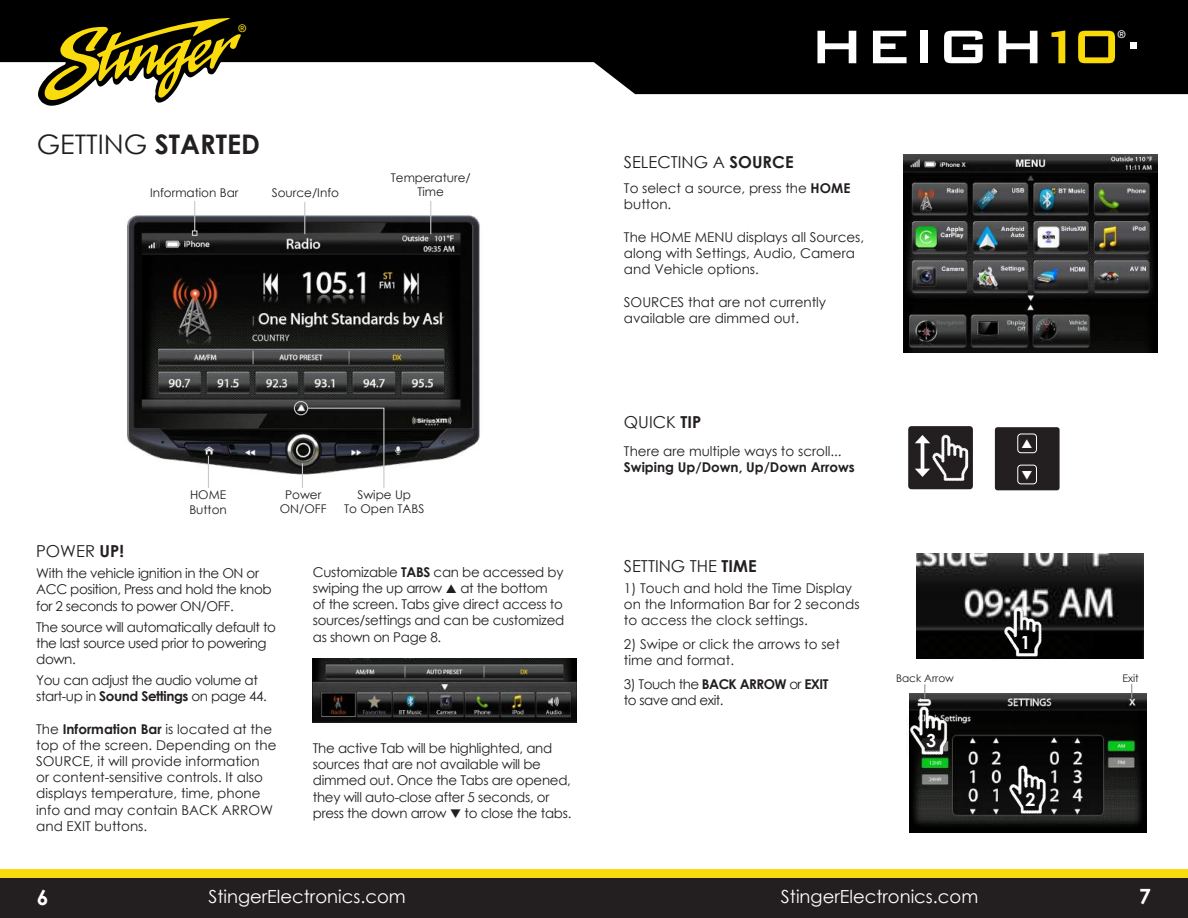
<style>
.page{position:relative;width:1188px;height:918px;background:#fff}
.page>*{position:absolute;margin:0;border:0;box-sizing:border-box;transform-origin:0 0}
.t1{font:27px "Century Gothic";color:#231f20}
.t2{font:700 21px "Century Gothic";color:#fff}
.t3{font:18px "Century Gothic";color:#fff}
.t4{font:700 18px "Century Gothic";color:#fff}
.t5{font:16.5px "Century Gothic";color:#231f20}
.t6{font:13.5px/16.2px "Century Gothic";letter-spacing:-.02em;color:#231f20}
.t7{font:13.5px/16.2px "Century Gothic";color:#231f20}
.t8{font:13.5px/16.2px "Century Gothic";letter-spacing:-.04em;color:#231f20}
.t9{font:700 13.5px "Century Gothic";color:#231f20}
.t10{font:12px/14.4px "Century Gothic";color:#231f20;text-align:center}
.t11{font:10.5px "Century Gothic";color:#231f20}
.t12{font:500 10.5px "Helvetica Neue";color:#fadb0b}
.t13{font:500 10.5px "Helvetica Neue";color:#fff}
.s1{font-weight:700}
</style>
<div class="page">
<svg style="left:0;top:0;width:1188px;height:94px;background:#252526"></svg>
<svg style="left:38px;top:14px;width:208px;height:92px"></svg>
<svg style="left:817px;top:31px;width:39px;height:32px"></svg>
<svg style="left:873px;top:31px;width:34px;height:32px"></svg>
<div style="left:921px;top:31px;width:7px;height:32px;background:#fff"></div>
<svg style="left:944px;top:31px;width:39px;height:32px"></svg>
<svg style="left:999px;top:31px;width:38px;height:32px"></svg>
<svg style="left:1051px;top:30px;width:14px;height:33px"></svg>
<svg style="left:1078px;top:31px;width:37px;height:32px"></svg>
<div style="left:1130px;top:42px;width:6px;height:7px;background:#fff"></div>
<div style="left:0;top:875px;width:1188px;height:43px;background:#231f20"></div>
<div style="left:0;top:870px;width:1188px;height:8px;background:#fadb0b"></div>
<img style="left:910px;top:694px;width:237px;height:139px">
<div style="left:995px;top:427px;width:65px;height:63px;background:#231f20;border-radius:3px"></div>
<div style="left:1017px;top:434px;width:20px;height:19px;border:1px solid #fff;border-radius:3px"></div>
<div style="left:1017px;top:465px;width:20px;height:19px;border:1px solid #fff;border-radius:3px"></div>
<img style="left:312px;top:658px;width:264px;height:64px">
<img style="left:917px;top:554px;width:227px;height:105px">
<svg style="left:924px;top:684px;width:1px;height:15px"></svg>
<svg style="left:1131px;top:684px;width:1px;height:14px"></svg>
<img style="left:992px;top:750px;width:67px;height:67px">
<img style="left:987px;top:593px;width:69px;height:66px">
<img style="left:903px;top:155px;width:255px;height:198px">
<div style="left:908px;top:426px;width:65px;height:63px;background:#231f20;border-radius:3px"></div>
<img style="left:927px;top:434px;width:42px;height:47px">
<hr style="left:921px;top:441px;width:3px;height:30px;background:#fff">
<svg style="left:915px;top:435px;width:15px;height:8px"></svg>
<svg style="left:915px;top:469px;width:15px;height:8px"></svg>
<img style="left:127px;top:210px;width:353px;height:265px">
<hr style="left:194px;top:201px;width:1px;height:30px;background:#c7c8ca">
<svg style="left:192px;top:230px;width:6px;height:6px"></svg>
<hr style="left:304px;top:202px;width:1px;height:32px;background:#c7c8ca">
<hr style="left:208px;top:456px;width:1px;height:32px;background:#c7c8ca">
<hr style="left:430px;top:201px;width:1px;height:33px;background:#c7c8ca">
<div style="left:294px;top:401px;width:14px;height:14px;border:1px solid #c7c8ca;border-radius:50%"></div>
<svg style="left:302px;top:407px;width:83px;height:81px"></svg>
<img style="left:907px;top:706px;width:43px;height:52px">
<p class="t12" style="left:238px;top:20px;width:10px">®</p>
<h1 class="t1" style="left:37px;top:125px;width:225px">GETTING <span class="s1">STARTED</span></h1>
<p class="t10" style="left:150px;top:185px;width:90px">Information Bar</p>
<p class="t10" style="left:272px;top:186px;width:69px">Source/Info</p>
<p class="t10" style="left:391px;top:170px;width:81px">Temperature/<br>Time</p>
<p class="t10" style="left:189px;top:488px;width:39px;text-align:left">HOME<br>Button</p>
<p class="t10" style="left:280px;top:487px;width:48px">Power<br>ON/OFF</p>
<p class="t10" style="left:344px;top:487px;width:82px">Swipe Up<br>To Open TABS</p>
<p class="t5" style="left:36px;top:540px;width:89px">POWER <span class="s1">UP!</span></p>
<p class="t6" style="left:36px;top:565px;width:237px">With the vehicle ignition in the ON or<br>ACC position, Press and hold the knob for 2 seconds to power ON/OFF.</p>
<p class="t6" style="left:36px;top:618px;width:241px">The source will automatically default to the last source used prior to powering down.</p>
<p class="t6" style="left:36px;top:672px;width:232px">You can adjust the audio volume at start-up in <span class="s1">Sound Settings</span> on page 44.</p>
<p class="t7" style="left:36px;top:720px;width:242px">The <span class="s1">Information Bar</span> is located at the top of the screen. Depending on the SOURCE, it will provide information<br>or content-sensitive controls. It also displays temperature, time, phone info and may contain BACK ARROW and EXIT buttons.</p>
<p class="t6" style="left:313px;top:564px;width:252px">Customizable <span class="s1">TABS</span> can be accessed by swiping the up arrow</p>
<p class="t6" style="left:313px;top:580px;width:253px;text-indent:148px">at the bottom<br>of the screen. Tabs give direct access to sources/settings and can be customized as shown on Page 8.</p>
<p class="t6" style="left:313px;top:740px;width:260px">The active Tab will be highlighted, and sources that are not available will be dimmed out. Once the Tabs are opened, they will auto-close after 5 seconds, or press the down arrow ❑ to close the tabs.</p>
<p class="t13" style="left:1118px;top:26px;width:10px">®</p>
<p class="t5" style="left:624px;top:151px;width:171px">SELECTING A <span class="s1">SOURCE</span></p>
<p class="t7" style="left:624px;top:180px;width:228px">To select a source, press the <span class="s1">HOME </span>button.</p>
<p class="t7" style="left:624px;top:229px;width:242px">The HOME MENU displays all Sources, along with Settings, Audio, Camera and Vehicle options.</p>
<p class="t7" style="left:624px;top:293px;width:204px">SOURCES that are not currently available are dimmed out.</p>
<p class="t5" style="left:624px;top:410px;width:79px">QUICK <span class="s1">TIP</span></p>
<p class="t7" style="left:624px;top:443px;width:219px">There are multiple ways to scroll...</p>
<p class="t9" style="left:624px;top:457px;width:232px">Swiping Up/Down, Up/Down Arrows</p>
<p class="t5" style="left:624px;top:554px;width:134px">SETTING THE <span class="s1">TIME</span></p>
<p class="t7" style="left:624px;top:579px;width:237px">1) Touch and hold the Time Display on the Information Bar for 2 seconds to access the clock settings.</p>
<p class="t7" style="left:624px;top:636px;width:218px">2) Swipe or click the arrows to set time and format.</p>
<p class="t8" style="left:624px;top:676px;width:206px">3) Touch the <span class="s1">BACK ARROW</span> or <span class="s1">EXIT </span>to save and exit.</p>
<h3 class="t4" style="left:1021px;top:628px;width:12px">1</h3>
<p class="t11" style="left:896px;top:671px;width:59px">Back Arrow</p>
<p class="t11" style="left:1122px;top:671px;width:18px">Exit</p>
<h3 class="t4" style="left:926px;top:727px;width:12px">3</h3>
<h3 class="t4" style="left:1026px;top:786px;width:12px">2</h3>
<h2 class="t2" style="left:37px;top:882px;width:13px">6</h2>
<h3 class="t3" style="left:208px;top:884px;width:199px">StingerElectronics.com</h3>
<h3 class="t3" style="left:781px;top:884px;width:199px">StingerElectronics.com</h3>
<h2 class="t2" style="left:1139px;top:881px;width:13px">7</h2>
</div>
